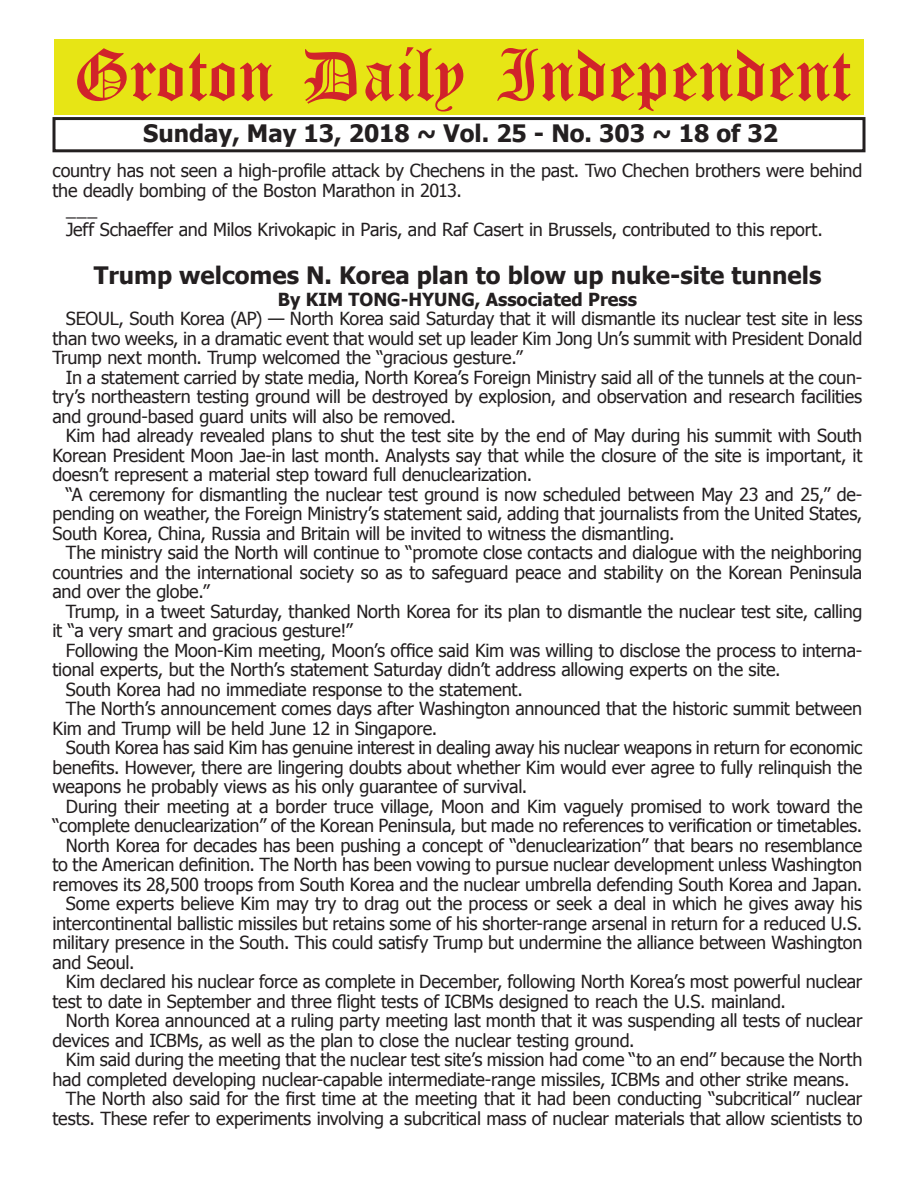
<style>
.page{position:relative;width:918px;height:1188px;background:#fff}
.page>*{position:absolute;margin:0;border:0;box-sizing:border-box;transform-origin:0 0}
.t1{font:54px "Old English Five";color:#d1232a}
.t2{font:700 24px "Tahoma";color:#231f20}
.t3{font:18px/19.5px "Tahoma";letter-spacing:-.01em;color:#231f20;text-align:justify}
.t4{font:700 18px "Tahoma";color:#231f20}
</style>
<div class="page">
<div style="left:52px;top:117px;width:814px;height:35px;border:3px solid #231f20"></div>
<div style="left:54px;top:40px;width:810px;height:75px;background:#e7e515"></div>
<h1 class="t1" style="left:73px;top:50px;width:779px">Groton Daily Independent</h1>
<h2 class="t2" style="left:143px;top:116px;width:636px">Sunday, May 13, 2018 ~ Vol. 25 - No. 303 ~ 18 of 32</h2>
<p class="t3" style="left:52px;top:160px;width:811px">country has not seen a high-profile attack by Chechens in the past. Two Chechen brothers were behind</p>
<p class="t3" style="left:52px;top:180px;width:411px">the deadly bombing of the Boston Marathon in 2013.</p>
<p class="t3" style="left:66px;top:199px;width:33px">___</p>
<p class="t3" style="left:66px;top:219px;width:758px">Jeff Schaeffer and Milos Krivokapic in Paris, and Raf Casert in Brussels, contributed to this report.</p>
<h2 class="t2" style="left:94px;top:259px;width:729px">Trump welcomes N. Korea plan to blow up nuke-site tunnels</h2>
<p class="t4" style="left:278px;top:287px;width:361px">By KIM TONG-HYUNG, Associated Press</p>
<p class="t3" style="left:52px;top:308px;width:811px;text-indent:14px">SEOUL, South Korea (AP) — North Korea said Saturday that it will dismantle its nuclear test site in less than two weeks, in a dramatic event that would set up leader Kim Jong Un’s summit with President Donald Trump next month. Trump welcomed the “gracious gesture.”</p>
<p class="t3" style="left:52px;top:367px;width:812px;text-indent:14px">In a statement carried by state media, North Korea’s Foreign Ministry said all of the tunnels at the coun&shy;try’s northeastern testing ground will be destroyed by explosion, and observation and research facilities and ground-based guard units will also be removed.</p>
<p class="t3" style="left:52px;top:425px;width:811px;text-indent:14px">Kim had already revealed plans to shut the test site by the end of May during his summit with South Korean President Moon Jae-in last month. Analysts say that while the closure of the site is important, it doesn’t represent a material step toward full denuclearization.</p>
<p class="t3" style="left:52px;top:484px;width:812px;text-indent:14px">“A ceremony for dismantling the nuclear test ground is now scheduled between May 23 and 25,” de&shy;pending on weather, the Foreign Ministry’s statement said, adding that journalists from the United States, South Korea, China, Russia and Britain will be invited to witness the dismantling.</p>
<p class="t3" style="left:52px;top:542px;width:811px;text-indent:14px">The ministry said the North will continue to “promote close contacts and dialogue with the neighboring countries and the international society so as to safeguard peace and stability on the Korean Peninsula and over the globe.”</p>
<p class="t3" style="left:52px;top:601px;width:811px;text-indent:14px">Trump, in a tweet Saturday, thanked North Korea for its plan to dismantle the nuclear test site, calling it “a very smart and gracious gesture!”</p>
<p class="t3" style="left:66px;top:640px;width:798px">Following the Moon-Kim meeting, Moon’s office said Kim was willing to disclose the process to interna-</p>
<p class="t3" style="left:52px;top:659px;width:730px">tional experts, but the North’s statement Saturday didn’t address allowing experts on the site.</p>
<p class="t3" style="left:66px;top:679px;width:458px">South Korea had no immediate response to the statement.</p>
<p class="t3" style="left:66px;top:698px;width:798px">The North’s announcement comes days after Washington announced that the historic summit between</p>
<p class="t3" style="left:52px;top:718px;width:386px">Kim and Trump will be held June 12 in Singapore.</p>
<p class="t3" style="left:66px;top:737px;width:798px">South Korea has said Kim has genuine interest in dealing away his nuclear weapons in return for economic</p>
<p class="t3" style="left:52px;top:757px;width:811px">benefits. However, there are lingering doubts about whether Kim would ever agree to fully relinquish the</p>
<p class="t3" style="left:52px;top:776px;width:476px">weapons he probably views as his only guarantee of survival.</p>
<p class="t3" style="left:66px;top:796px;width:798px">During their meeting at a border truce village, Moon and Kim vaguely promised to work toward the</p>
<p class="t3" style="left:52px;top:815px;width:811px">“complete denuclearization” of the Korean Peninsula, but made no references to verification or timetables.</p>
<p class="t3" style="left:66px;top:835px;width:798px">North Korea for decades has been pushing a concept of “denuclearization” that bears no resemblance</p>
<p class="t3" style="left:52px;top:854px;width:811px">to the American definition. The North has been vowing to pursue nuclear development unless Washington</p>
<p class="t3" style="left:52px;top:874px;width:811px">removes its 28,500 troops from South Korea and the nuclear umbrella defending South Korea and Japan.</p>
<p class="t3" style="left:66px;top:893px;width:798px">Some experts believe Kim may try to drag out the process or seek a deal in which he gives away his</p>
<p class="t3" style="left:52px;top:913px;width:811px">intercontinental ballistic missiles but retains some of his shorter-range arsenal in return for a reduced U.S.</p>
<p class="t3" style="left:52px;top:932px;width:811px">military presence in the South. This could satisfy Trump but undermine the alliance between Washington</p>
<p class="t3" style="left:52px;top:952px;width:84px">and Seoul.</p>
<p class="t3" style="left:66px;top:971px;width:798px">Kim declared his nuclear force as complete in December, following North Korea’s most powerful nuclear</p>
<p class="t3" style="left:52px;top:991px;width:735px">test to date in September and three flight tests of ICBMs designed to reach the U.S. mainland.</p>
<p class="t3" style="left:66px;top:1010px;width:798px">North Korea announced at a ruling party meeting last month that it was suspending all tests of nuclear</p>
<p class="t3" style="left:52px;top:1030px;width:584px">devices and ICBMs, as well as the plan to close the nuclear testing ground.</p>
<p class="t3" style="left:66px;top:1049px;width:798px">Kim said during the meeting that the nuclear test site’s mission had come “to an end” because the North</p>
<p class="t3" style="left:52px;top:1069px;width:799px">had completed developing nuclear-capable intermediate-range missiles, ICBMs and other strike means.</p>
<p class="t3" style="left:66px;top:1088px;width:798px">The North also said for the first time at the meeting that it had been conducting “subcritical” nuclear</p>
<p class="t3" style="left:52px;top:1108px;width:811px">tests. These refer to experiments involving a subcritical mass of nuclear materials that allow scientists to</p>
</div>
